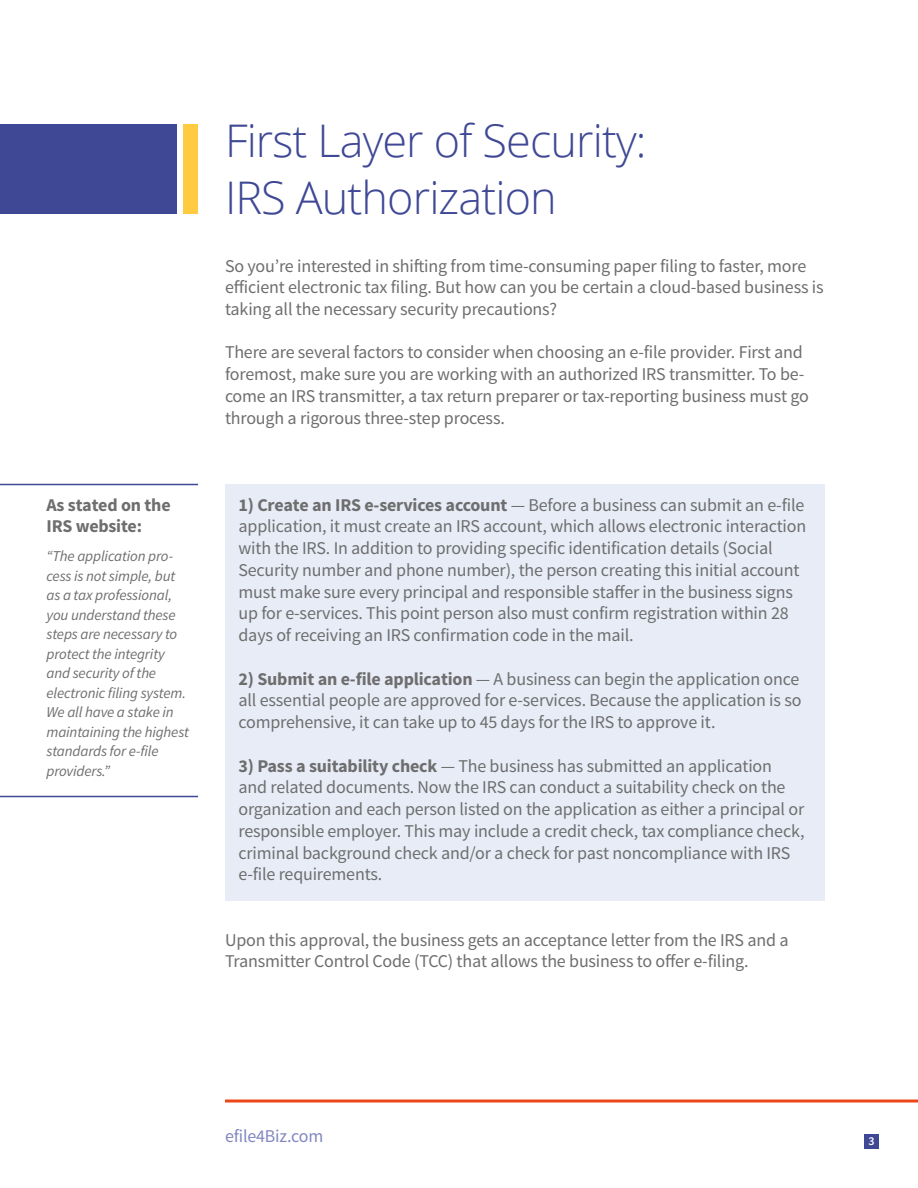
<style>
.page{position:relative;width:918px;height:1188px;background:#fff}
.page>*{position:absolute;margin:0;border:0;box-sizing:border-box;transform-origin:0 0}
.t1{font:300 45px/57px "Open Sans";letter-spacing:-.02em;color:#3f4895}
.t2{font:18px/21.8px "Source Sans Pro";letter-spacing:-.01em;color:#6e6e6e}
.t3{font:700 18px/21.8px "Source Sans Pro";letter-spacing:-.01em;color:#6e6e6e}
.t4{font:18px "Source Sans Pro";letter-spacing:-.01em;color:#8187c1}
.t5{font:italic 15px/19.5px "Source Sans Pro";letter-spacing:-.01em;color:#6e6e6e}
.t6{font:600 12px "Source Sans Pro";color:#fff}
.s1{font-weight:700}
</style>
<div class="page">
<div style="left:225px;top:484px;width:600px;height:417px;background:#e7ecf7"></div>
<div style="left:0;top:124px;width:177px;height:90px;background:#3f4895"></div>
<hr style="left:225px;top:1100px;width:693px;height:2px;background:#ed4619">
<div style="left:183px;top:124px;width:15px;height:90px;background:#ffcb40"></div>
<div style="left:864px;top:1134px;width:15px;height:15px;background:#3f4895"></div>
<hr style="left:0;top:484px;width:198px;height:1px;background:#3f4895">
<hr style="left:0;top:796px;width:198px;height:1px;background:#3f4895">
<p class="t3" style="left:46px;top:495px;width:126px">As stated on the<br>IRS website:</p>
<p class="t5" style="left:46px;top:546px;width:144px">“The application pro&shy;cess is not simple, but as a tax professional, you understand these steps are necessary to protect the integrity and security of the electronic filing system.<br>We all have a stake in maintaining the highest standards for e-file providers.”</p>
<h1 class="t1" style="left:225px;top:111px;width:423px">First Layer of Security:<br>IRS Authorization</h1>
<p class="t2" style="left:225px;top:255px;width:600px">So you’re interested in shifting from time-consuming paper filing to faster, more efficient electronic tax filing. But how can you be certain a cloud-based business is taking all the necessary security precautions?</p>
<p class="t2" style="left:225px;top:342px;width:585px">There are several factors to consider when choosing an e-file provider. First and foremost, make sure you are working with an authorized IRS transmitter. To be&shy;come an IRS transmitter, a tax return preparer or tax-reporting business must go through a rigorous three-step process.</p>
<p class="t2" style="left:238px;top:494px;width:569px"><span class="s1">1) Create an IRS e-services account</span> — Before a business can submit an e-file application, it must create an IRS account, which allows electronic interaction with the IRS. In addition to providing specific identification details (Social Security number and phone number), the person creating this initial account must make sure every principal and responsible staffer in the business signs up for e-services. This point person also must confirm registration within 28 days of receiving an IRS confirmation code in the mail.</p>
<p class="t2" style="left:238px;top:668px;width:565px;text-align:justify"><span class="s1">2) Submit an e-file application</span> — A business can begin the application once all essential people are approved for e-services. Because the application is so comprehensive, it can take up to 45 days for the IRS to approve it.</p>
<p class="t2" style="left:238px;top:755px;width:568px"><span class="s1">3) Pass a suitability check</span> — The business has submitted an application and related documents. Now the IRS can conduct a suitability check on the organization and each person listed on the application as either a principal or responsible employer. This may include a credit check, tax compliance check, criminal background check and/or a check for past noncompliance with IRS e-file requirements.</p>
<p class="t2" style="left:225px;top:929px;width:565px">Upon this approval, the business gets an acceptance letter from the IRS and a<br>Transmitter Control Code (TCC) that allows the business to offer e-filing.</p>
<p class="t4" style="left:225px;top:1124px;width:100px">efile4Biz.com</p>
<p class="t6" style="left:868px;top:1134px;width:8px">3</p>
</div>
